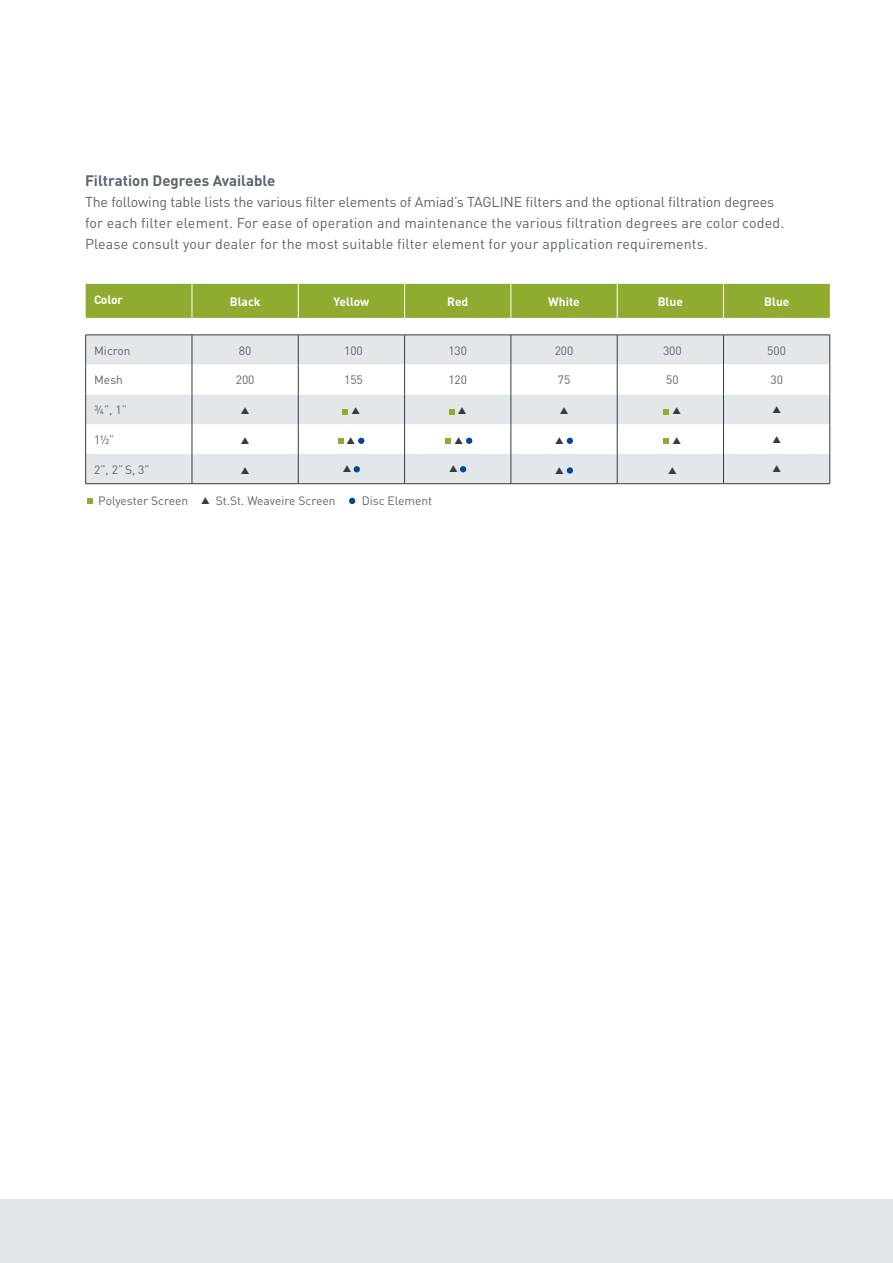
<style>
.page{position:relative;width:893px;height:1263px;background:#fff}
.page>*{position:absolute;margin:0;border:0;box-sizing:border-box;transform-origin:0 0}
.t1{font:700 15px "DIN";color:#5b656c}
.t2{font:14.25px/21px "DIN";letter-spacing:.01em;color:#5b656c}
.t3{font:12px "DIN";color:#5b656c}
.t4{font:700 12px "DIN";color:#fff}
.s1{color:#333c42}
</style>
<div class="page">
<div style="left:86px;top:284px;width:744px;height:34px;background:#8fac30"></div>
<svg style="left:86px;top:336px;width:744px;height:147px;fill:#e3e7ea"></svg>
<hr style="left:192px;top:284px;width:1px;height:34px;background:#fff">
<hr style="left:298px;top:284px;width:1px;height:34px;background:#fff">
<hr style="left:404px;top:284px;width:1px;height:34px;background:#fff">
<hr style="left:510px;top:284px;width:1px;height:34px;background:#fff">
<hr style="left:617px;top:284px;width:1px;height:34px;background:#fff">
<hr style="left:85px;top:335px;width:1px;height:30px;background:#333c42">
<hr style="left:85px;top:335px;width:107px;height:1px;background:#333c42">
<hr style="left:192px;top:335px;width:1px;height:30px;background:#333c42">
<hr style="left:192px;top:335px;width:106px;height:1px;background:#333c42">
<hr style="left:298px;top:335px;width:1px;height:30px;background:#333c42">
<hr style="left:298px;top:335px;width:107px;height:1px;background:#333c42">
<hr style="left:404px;top:335px;width:1px;height:30px;background:#333c42">
<hr style="left:405px;top:335px;width:106px;height:1px;background:#333c42">
<hr style="left:511px;top:335px;width:1px;height:30px;background:#333c42">
<hr style="left:511px;top:335px;width:106px;height:1px;background:#333c42">
<hr style="left:617px;top:335px;width:106px;height:1px;background:#333c42">
<hr style="left:723px;top:335px;width:107px;height:1px;background:#333c42">
<hr style="left:617px;top:335px;width:1px;height:30px;background:#333c42">
<hr style="left:723px;top:335px;width:1px;height:30px;background:#333c42">
<hr style="left:830px;top:335px;width:1px;height:30px;background:#333c42">
<svg style="left:85px;top:365px;width:746px;height:29px"></svg>
<hr style="left:85px;top:394px;width:1px;height:30px;background:#333c42">
<hr style="left:192px;top:394px;width:1px;height:30px;background:#333c42">
<hr style="left:298px;top:394px;width:1px;height:30px;background:#333c42">
<hr style="left:404px;top:394px;width:1px;height:30px;background:#333c42">
<hr style="left:511px;top:394px;width:1px;height:30px;background:#333c42">
<hr style="left:617px;top:394px;width:1px;height:30px;background:#333c42">
<hr style="left:723px;top:394px;width:1px;height:30px;background:#333c42">
<hr style="left:830px;top:394px;width:1px;height:30px;background:#333c42">
<hr style="left:85px;top:424px;width:1px;height:30px;background:#333c42">
<hr style="left:192px;top:424px;width:1px;height:30px;background:#333c42">
<hr style="left:298px;top:424px;width:1px;height:30px;background:#333c42">
<hr style="left:404px;top:424px;width:1px;height:30px;background:#333c42">
<hr style="left:511px;top:424px;width:1px;height:30px;background:#333c42">
<hr style="left:617px;top:424px;width:1px;height:30px;background:#333c42">
<hr style="left:723px;top:424px;width:1px;height:30px;background:#333c42">
<hr style="left:830px;top:424px;width:1px;height:30px;background:#333c42">
<svg style="left:85px;top:454px;width:1px;height:29px"></svg>
<hr style="left:85px;top:483px;width:107px;height:1px;background:#333c42">
<svg style="left:192px;top:454px;width:1px;height:29px"></svg>
<hr style="left:192px;top:483px;width:106px;height:1px;background:#333c42">
<svg style="left:298px;top:454px;width:1px;height:29px"></svg>
<hr style="left:298px;top:483px;width:107px;height:1px;background:#333c42">
<svg style="left:404px;top:454px;width:1px;height:29px"></svg>
<hr style="left:405px;top:483px;width:106px;height:1px;background:#333c42">
<svg style="left:511px;top:454px;width:1px;height:29px"></svg>
<hr style="left:511px;top:483px;width:106px;height:1px;background:#333c42">
<svg style="left:617px;top:454px;width:1px;height:29px"></svg>
<svg style="left:723px;top:454px;width:1px;height:29px"></svg>
<svg style="left:830px;top:454px;width:1px;height:29px"></svg>
<hr style="left:617px;top:483px;width:106px;height:1px;background:#333c42">
<hr style="left:723px;top:483px;width:107px;height:1px;background:#333c42">
<hr style="left:723px;top:284px;width:1px;height:34px;background:#fff">
<div style="left:567px;top:467px;width:6px;height:7px;background:#034694;border-radius:50%"></div>
<div style="left:0;top:1199px;width:893px;height:64px;background:#e3e7ea"></div>
<svg style="left:87px;top:498px;width:5px;height:5px"></svg>
<svg style="left:349px;top:498px;width:6px;height:6px"></svg>
<svg style="left:241px;top:407px;width:8px;height:7px"></svg>
<svg style="left:343px;top:407px;width:17px;height:7px"></svg>
<svg style="left:449px;top:407px;width:17px;height:7px"></svg>
<svg style="left:560px;top:407px;width:8px;height:7px"></svg>
<svg style="left:664px;top:407px;width:17px;height:7px"></svg>
<svg style="left:773px;top:406px;width:8px;height:7px"></svg>
<svg style="left:241px;top:437px;width:8px;height:7px"></svg>
<svg style="left:338px;top:437px;width:26px;height:7px"></svg>
<svg style="left:446px;top:437px;width:26px;height:7px"></svg>
<svg style="left:555px;top:437px;width:18px;height:7px"></svg>
<svg style="left:664px;top:437px;width:17px;height:7px"></svg>
<svg style="left:773px;top:436px;width:8px;height:7px"></svg>
<svg style="left:241px;top:467px;width:8px;height:7px"></svg>
<svg style="left:343px;top:465px;width:17px;height:7px"></svg>
<svg style="left:450px;top:465px;width:16px;height:7px"></svg>
<svg style="left:555px;top:467px;width:8px;height:7px"></svg>
<svg style="left:668px;top:467px;width:8px;height:7px"></svg>
<svg style="left:773px;top:465px;width:8px;height:7px"></svg>
<p class="t1" style="left:85px;top:171px;width:192px">Filtration Degrees Available</p>
<p class="t2" style="left:85px;top:191px;width:701px">The following table lists the various filter elements of Amiad’s TAGLINE filters and the optional filtration degrees for each filter element. For ease of operation and maintenance the various filtration degrees are color coded.<br>Please consult your dealer for the most suitable filter element for your application requirements.</p>
<p class="t4" style="left:94px;top:292px;width:30px">Color</p>
<p class="t4" style="left:230px;top:294px;width:32px">Black</p>
<p class="t4" style="left:334px;top:294px;width:37px">Yellow</p>
<p class="t4" style="left:447px;top:294px;width:23px">Red</p>
<p class="t4" style="left:548px;top:294px;width:33px">White</p>
<p class="t4" style="left:658px;top:294px;width:27px">Blue</p>
<p class="t4" style="left:764px;top:294px;width:27px">Blue</p>
<p class="t3" style="left:94px;top:343px;width:38px">Micron</p>
<p class="t3" style="left:239px;top:343px;width:14px">80</p>
<p class="t3" style="left:344px;top:343px;width:20px">100</p>
<p class="t3" style="left:448px;top:343px;width:20px">130</p>
<p class="t3" style="left:555px;top:343px;width:20px">200</p>
<p class="t3" style="left:663px;top:343px;width:20px">300</p>
<p class="t3" style="left:767px;top:343px;width:20px">500</p>
<p class="t3" style="left:94px;top:373px;width:30px">Mesh</p>
<p class="t3" style="left:236px;top:373px;width:20px">200</p>
<p class="t3" style="left:344px;top:373px;width:20px">155</p>
<p class="t3" style="left:448px;top:373px;width:20px">120</p>
<p class="t3" style="left:558px;top:373px;width:14px">75</p>
<p class="t3" style="left:666px;top:373px;width:14px">50</p>
<p class="t3" style="left:770px;top:373px;width:14px">30</p>
<p class="t3" style="left:94px;top:402px;width:34px">¾”, 1”</p>
<p class="t3" style="left:94px;top:432px;width:22px">1½”</p>
<p class="t3" style="left:94px;top:462px;width:57px">2”, 2” S, 3”</p>
<p class="t3" style="left:98px;top:494px;width:239px">Polyester Screen <span class="s1">▲</span> St.St. Weaveire Screen</p>
<p class="t3" style="left:362px;top:494px;width:72px">Disc Element</p>
</div>
